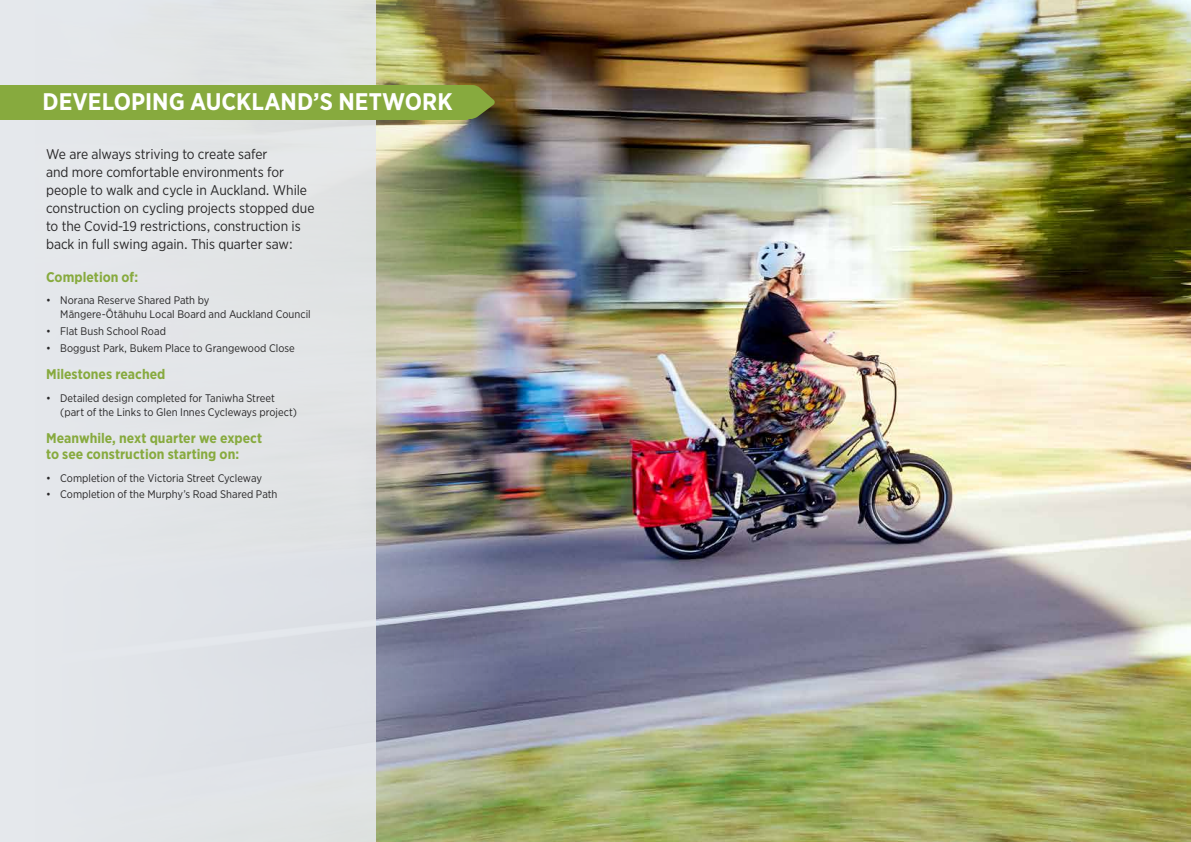
<style>
.page{position:relative;width:1191px;height:842px;background:#fff}
.page>*{position:absolute;margin:0;border:0;box-sizing:border-box;transform-origin:0 0}
.t1{font:700 24px "Gotham Narrow";color:#fff}
.t2{font:14px/18px "Gotham Narrow";letter-spacing:-.005em;color:#292829}
.t3{font:700 14px/16px "Gotham Narrow";color:#87aa3e}
.t4{font:11px/14px "Gotham Narrow";color:#292829}
</style>
<div class="page">
<img style="left:595px;top:0;width:596px;height:842px">
<img style="left:376px;top:0;width:219px;height:842px">
<div style="left:0;top:0;width:376px;height:842px;background:#e5e8ec"></div>
<div style="left:0;top:85px;width:468px;height:34px;background:#87aa3e"></div>
<svg style="left:468px;top:85px;width:27px;height:34px"></svg>
<h1 class="t1" style="left:43px;top:87px;width:411px">DEVELOPING AUCKLAND’S NETWORK</h1>
<p class="t2" style="left:46px;top:144px;width:270px">We are always striving to create safer<br>and more comfortable environments for people to walk and cycle in Auckland. While construction on cycling projects stopped due to the Covid-19 restrictions, construction is back in full swing again. This quarter saw:</p>
<p class="t3" style="left:46px;top:269px;width:94px">Completion of:</p>
<p class="t4" style="left:60px;top:293px;width:252px;text-indent:-14px">• Norana Reserve Shared Path by<br>Māngere-Ōtāhuhu Local Board and Auckland Council</p>
<p class="t4" style="left:46px;top:324px;width:121px">• Flat Bush School Road</p>
<p class="t4" style="left:46px;top:341px;width:250px">• Boggust Park, Bukem Place to Grangewood Close</p>
<p class="t3" style="left:46px;top:366px;width:121px">Milestones reached</p>
<p class="t4" style="left:60px;top:391px;width:238px;text-indent:-14px">• Detailed design completed for Taniwha Street (part of the Links to Glen Innes Cycleways project)</p>
<p class="t3" style="left:46px;top:430px;width:218px">Meanwhile, next quarter we expect to see construction starting on:</p>
<p class="t4" style="left:46px;top:470px;width:217px">• Completion of the Victoria Street Cycleway</p>
<p class="t4" style="left:46px;top:487px;width:233px">• Completion of the Murphy’s Road Shared Path</p>
</div>
